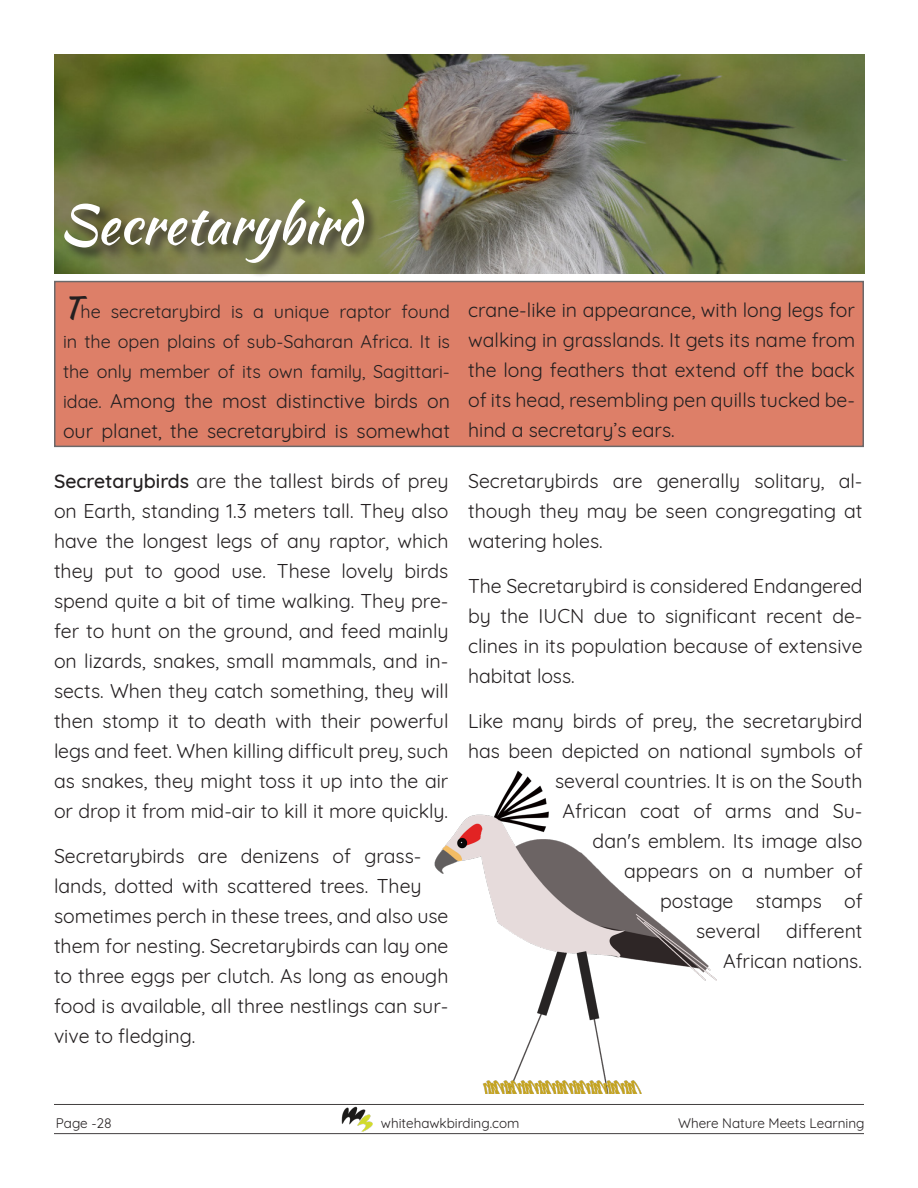
<style>
.page{position:relative;width:918px;height:1188px;background:#fff}
.page>*{position:absolute;margin:0;border:0;box-sizing:border-box;transform-origin:0 0}
.t1{font:54px "Kaushan Script";color:#fff}
.t2{font:19.5px/30px "Quicksand";color:#231f20;text-align:justify}
.t3{font:18px/30px "Quicksand";color:#231f20;text-align:justify}
.t4{font:13.5px "Quicksand";color:#231f20}
.s1{font-family:"Kaushan Script";font-size:30px}
.s2{font-size:18px}
.s3{font-weight:500}
</style>
<div class="page">
<hr style="left:54px;top:1104px;width:810px;height:1px;background:#231f20">
<hr style="left:54px;top:1133px;width:810px;height:1px;background:#231f20">
<img style="left:341px;top:1104px;width:31px;height:30px">
<img style="left:54px;top:54px;width:810px;height:219px">
<div style="left:55px;top:282px;width:808px;height:164px;background:#dd7f68"></div>
<div style="left:63px;top:197px;width:316px;height:81px;background:#231f20;opacity:.75"></div>
<img style="left:434px;top:770px;width:283px;height:324px">
<p class="t1" style="left:59px;top:185px;width:303px">Secretarybird</p>
<p class="t3" style="left:63px;top:294px;width:388px"><span class="s1">T</span>he secretarybird is a unique raptor found in the open plains of sub-Saharan Africa. It is the only member of its own family, Sagittari-</p>
<p class="t2" style="left:63px;top:384px;width:389px"><span class="s2">idae.</span> Among the most distinctive birds on our planet, the secretarybird is somewhat</p>
<p class="t2" style="left:54px;top:464px;width:396px"><span class="s3">Secretarybirds</span> are the tallest birds of prey on Earth, standing 1.3 meters tall. They also have the longest legs of any raptor, which they put to good use. These lovely birds spend quite a bit of time walking. They pre&shy;fer to hunt on the ground, and feed mainly on lizards, snakes, small mammals, and in&shy;sects. When they catch something, they will then stomp it to death with their powerful legs and feet. When killing difficult prey, such as snakes, they might toss it up into the air or drop it from mid-air to kill it more quickly.</p>
<p class="t2" style="left:54px;top:839px;width:396px;text-align:left">Secretarybirds are denizens of grass&shy;lands, dotted with scattered trees. They sometimes perch in these trees, and also use them for nesting. Secretarybirds can lay one to three eggs per clutch. As long as enough food is available, all three nestlings can sur&shy;vive to fledging.</p>
<p class="t2" style="left:468px;top:293px;width:389px">crane-like in appearance, with long legs for walking in grasslands. It gets its name from the long feathers that extend off the back of its head, resembling pen quills tucked be&shy;hind a secretary’s ears.</p>
<p class="t2" style="left:468px;top:464px;width:396px">Secretarybirds are generally solitary, al&shy;though they may be seen congregating at watering holes.</p>
<p class="t2" style="left:468px;top:569px;width:396px">The Secretarybird is considered Endangered by the IUCN due to significant recent de&shy;clines in its population because of extensive habitat loss.</p>
<p class="t2" style="left:468px;top:704px;width:396px">Like many birds of prey, the secretarybird</p>
<p class="t2" style="left:468px;top:734px;width:396px">has been depicted on national symbols of</p>
<p class="t2" style="left:555px;top:764px;width:309px">several countries. It is on the South</p>
<p class="t2" style="left:563px;top:794px;width:301px">African coat of arms and Su-</p>
<p class="t2" style="left:593px;top:824px;width:271px">dan's emblem. Its image also</p>
<p class="t2" style="left:624px;top:854px;width:240px">appears on a number of</p>
<p class="t2" style="left:660px;top:884px;width:204px">postage stamps of</p>
<p class="t2" style="left:696px;top:914px;width:66px">several</p>
<p class="t2" style="left:723px;top:914px;width:141px;text-align:right">different<br>African nations.</p>
<p class="t4" style="left:56px;top:1113px;width:57px">Page -28</p>
<p class="t4" style="left:381px;top:1113px;width:140px">whitehawkbirding.com</p>
<p class="t4" style="left:678px;top:1113px;width:188px">Where Nature Meets Learning</p>
</div>
